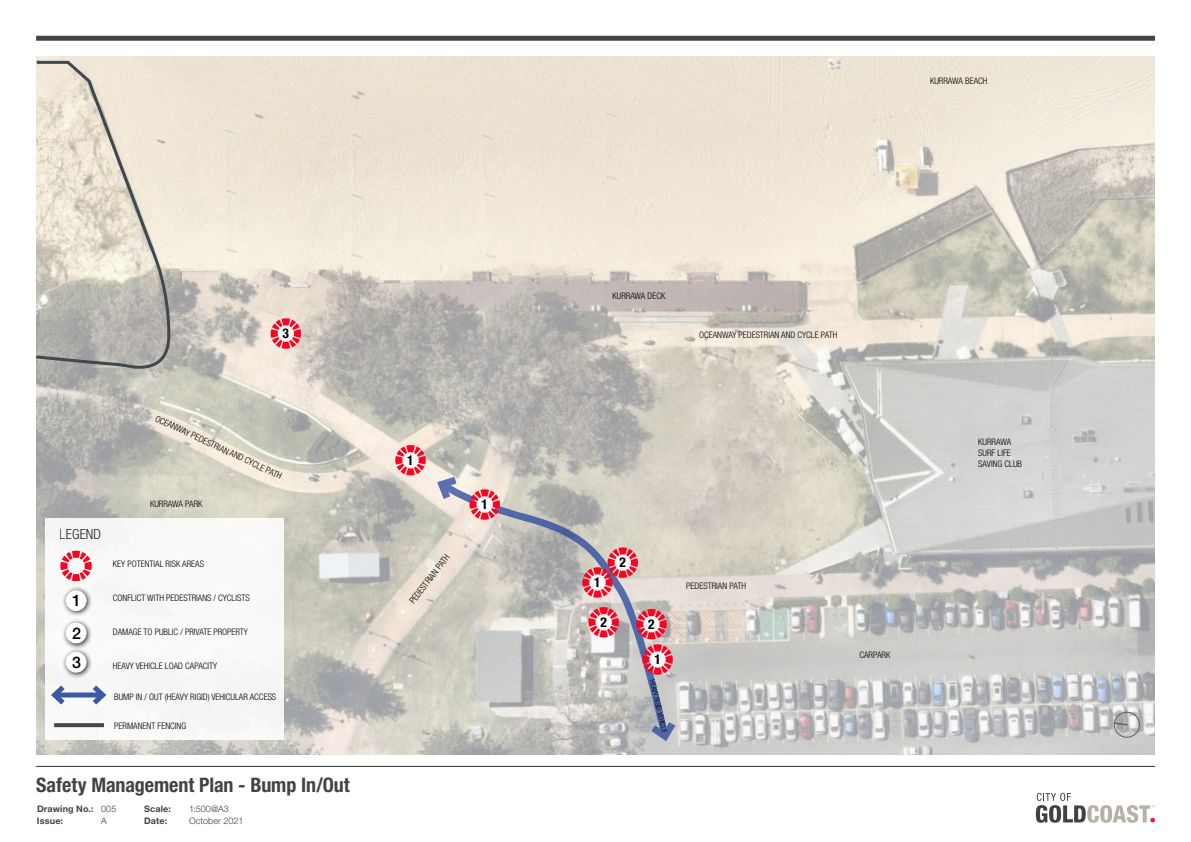
<style>
.page{position:relative;width:1191px;height:842px;background:#fff}
.page>*{position:absolute;margin:0;border:0;box-sizing:border-box;transform-origin:0 0}
.t1{font:700 condensed 20px "Helvetica Neue LT Std";letter-spacing:-.005em;color:#414447}
.t2{font:500 16px/32.5px "Helvetica Neue LT Pro";color:#000}
.t3{font:300 condensed 14px "Helvetica Neue LT Pro";color:#000}
.t4{font:700 condensed 13.5px "Helvetica Neue LT Pro";color:#000}
.t5{font:300 condensed 9px/10.8px "Helvetica Neue LT Pro";color:#000}
.t6{font:700 9px "Helvetica Neue LT Pro";letter-spacing:.02em;color:#414042}
.t7{font:300 9px "Helvetica Neue LT Pro";letter-spacing:.01em;color:#414042}
.t8{font:300 condensed 7px "Helvetica Neue LT Pro";color:#000}
.s1{font-weight:300}
</style>
<div class="page">
<img style="left:36px;top:57px;width:1119px;height:697px">
<div style="left:36px;top:36px;width:1119px;height:5px;background:#414447"></div>
<svg style="left:1036px;top:793px;width:119px;height:30px"></svg>
<hr style="left:36px;top:766px;width:1119px;height:1px;background:#414447">
<svg style="left:436px;top:476px;width:236px;height:266px"></svg>
<svg style="left:643px;top:714px;width:33px;height:28px"></svg>
<div style="left:45px;top:518px;width:238px;height:221px;background:#f9f9f7"></div>
<svg style="left:60px;top:550px;width:32px;height:32px"></svg>
<svg style="left:1112px;top:711px;width:28px;height:27px"></svg>
<div style="left:55px;top:692px;width:48px;height:5px;background:#3b58a6"></div>
<svg style="left:51px;top:685px;width:19px;height:20px"></svg>
<svg style="left:87px;top:685px;width:20px;height:20px"></svg>
<svg style="left:36px;top:59px;width:136px;height:321px"></svg>
<svg style="left:54px;top:723px;width:50px;height:4px"></svg>
<svg style="left:390px;top:440px;width:40px;height:40px"></svg>
<svg style="left:436px;top:476px;width:69px;height:48px"></svg>
<svg style="left:266px;top:314px;width:40px;height:39px"></svg>
<svg style="left:577px;top:543px;width:100px;height:136px"></svg>
<div style="left:61px;top:586px;width:32px;height:31px;background:#000;opacity:.94"></div>
<div style="left:66px;top:591px;width:20px;height:19px;background:#fff;border-radius:50%"></div>
<div style="left:66px;top:590px;width:21px;height:21px;border:1px solid #fff;border-radius:50%"></div>
<div style="left:61px;top:618px;width:32px;height:32px;background:#000;opacity:.94"></div>
<div style="left:66px;top:623px;width:20px;height:20px;background:#fff;border-radius:50%"></div>
<div style="left:66px;top:623px;width:21px;height:20px;border:1px solid #fff;border-radius:50%"></div>
<div style="left:61px;top:647px;width:32px;height:32px;background:#000;opacity:.94"></div>
<div style="left:66px;top:652px;width:20px;height:20px;background:#fff;border-radius:50%"></div>
<div style="left:66px;top:652px;width:21px;height:21px;border:1px solid #fff;border-radius:50%"></div>
<h3 class="t4" style="left:282px;top:325px;width:8px">3</h3>
<p class="t5" style="left:158px;top:413px;width:140px;rotate:25deg">OCEANWAY PEDESTRIAN AND CYCLE PATH</p>
<h3 class="t3" style="left:60px;top:526px;width:42px">LEGEND</h3>
<h2 class="t2" style="left:72px;top:584px;width:10px">1<br>2</h2>
<h2 class="t2" style="left:72px;top:646px;width:10px">3</h2>
<p class="t5" style="left:150px;top:498px;width:54px">KURRAWA PARK</p>
<p class="t5" style="left:113px;top:558px;width:93px">KEY POTENTIAL RISK AREAS</p>
<p class="t5" style="left:113px;top:592px;width:138px">CONFLICT WITH PEDESTRIANS / CYCLISTS</p>
<p class="t5" style="left:113px;top:627px;width:137px">DAMAGE TO PUBLIC / PRIVATE PROPERTY</p>
<p class="t5" style="left:113px;top:660px;width:106px">HEAVY VEHICLE LOAD CAPACITY</p>
<p class="t5" style="left:114px;top:691px;width:163px">BUMP IN / OUT (HEAVY RIGID) VEHICULAR ACCESS</p>
<p class="t5" style="left:114px;top:720px;width:73px">PERMANENT FENCING</p>
<h1 class="t1" style="left:36px;top:773px;width:315px">Safety Management Plan - Bump In/Out</h1>
<p class="t6" style="left:37px;top:803px;width:81px">Drawing No.: <span class="s1">005</span></p>
<p class="t6" style="left:144px;top:803px;width:28px">Scale:</p>
<p class="t7" style="left:189px;top:803px;width:41px">1:500@A3</p>
<p class="t6" style="left:37px;top:815px;width:28px">Issue:</p>
<p class="t7" style="left:101px;top:816px;width:7px">A</p>
<p class="t6" style="left:144px;top:815px;width:25px">Date:</p>
<p class="t7" style="left:189px;top:816px;width:56px">October 2021</p>
<h3 class="t4" style="left:407px;top:452px;width:8px">1</h3>
<p class="t5" style="left:407px;top:599px;width:61px;rotate:-52deg">PEDESTRIAN PATH</p>
<h3 class="t4" style="left:481px;top:496px;width:8px">1</h3>
<p class="t5" style="left:930px;top:75px;width:59px">KURRAWA BEACH</p>
<p class="t5" style="left:612px;top:290px;width:54px">KURRAWA DECK</p>
<p class="t5" style="left:699px;top:329px;width:140px">OCEANWAY PEDESTRIAN AND CYCLE PATH</p>
<h3 class="t4" style="left:594px;top:574px;width:8px">1</h3>
<h3 class="t4" style="left:619px;top:554px;width:8px">2</h3>
<h3 class="t4" style="left:600px;top:614px;width:8px">2</h3>
<h3 class="t4" style="left:648px;top:616px;width:8px">2</h3>
<h3 class="t4" style="left:654px;top:651px;width:8px">1</h3>
<p class="t8" style="left:656px;top:679px;width:56px;rotate:77deg">HEAVY RIGID VEHICLE</p>
<p class="t5" style="left:686px;top:580px;width:61px">PEDESTRIAN PATH</p>
<p class="t5" style="left:859px;top:649px;width:32px">CARPARK</p>
<p class="t5" style="left:978px;top:437px;width:45px">KURRAWA<br>SURF LIFE<br>SAVING CLUB</p>
</div>
